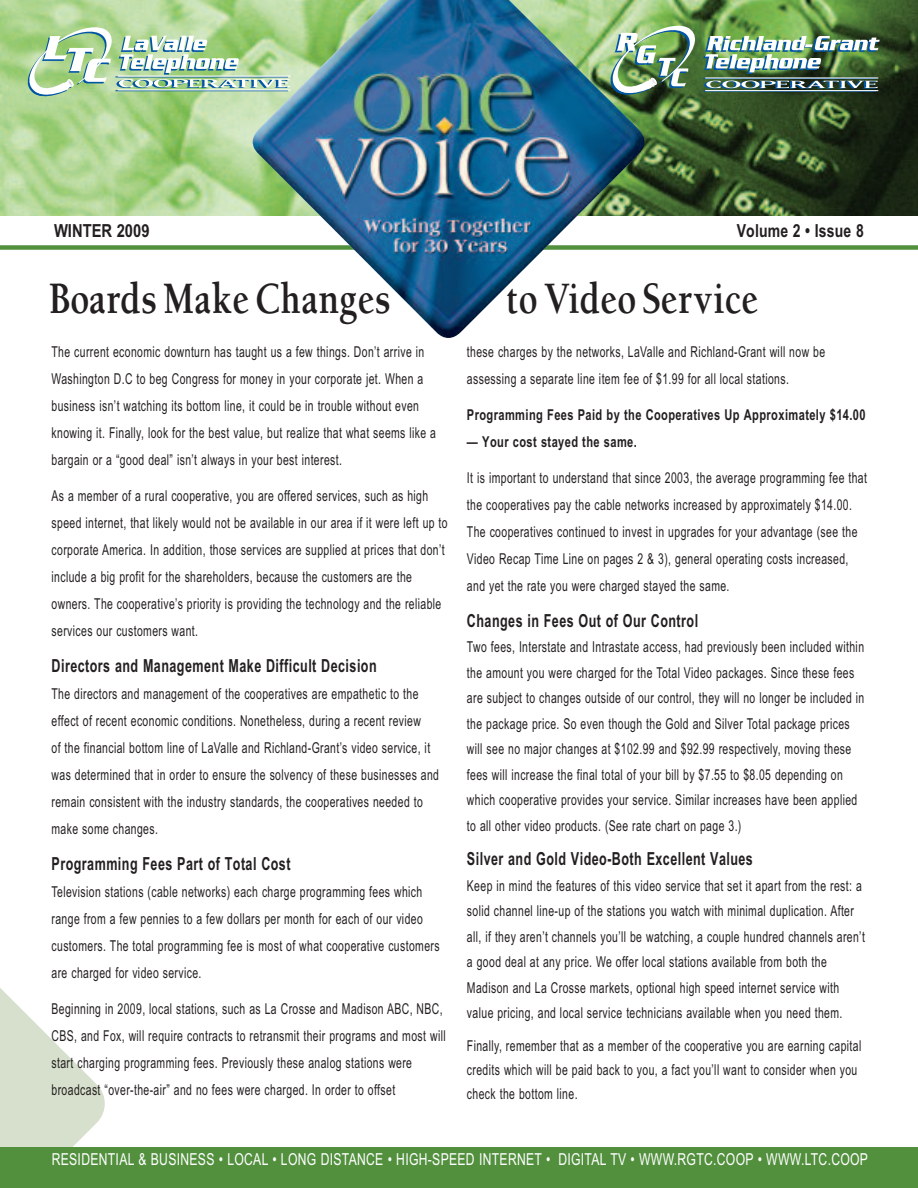
<style>
.page{position:relative;width:918px;height:1188px;background:#fff}
.page>*{position:absolute;margin:0;border:0;box-sizing:border-box;transform-origin:0 0}
.t1{font:700 40.5px "Berkeley Oldstyle";letter-spacing:-.015em;color:#231f20;scale:.8 1}
.t2{font:700 18px "Arial Narrow";letter-spacing:.03em;color:#231f20;scale:.85 1}
.t3{font:700 18px "Arial Narrow";letter-spacing:.01em;color:#231f20;scale:.95 1}
.t4{font:700 18px "Arial Narrow";color:#231f20}
.t5{font:16.5px "Arial Narrow";letter-spacing:.02em;color:#fff;scale:.9 1}
.t6{font:15px/27px "Arial Narrow";letter-spacing:.03em;color:#231f20;scale:.85 1}
.t7{font:700 15px "Arial Narrow";letter-spacing:.03em;color:#231f20;scale:.9 1}
</style>
<div class="page">
<svg style="left:0;top:988px;width:107px;height:160px;fill:#d6e0cc"></svg>
<div style="left:0;top:1148px;width:918px;height:40px;background:#52903e"></div>
<img style="left:0;top:0;width:918px;height:216px">
<svg style="left:28px;top:27px;width:224px;height:69px"></svg>
<div style="left:0;top:245px;width:918px;height:5px;background:#52903e"></div>
<img style="left:252px;top:0;width:393px;height:338px">
<hr style="left:703px;top:78px;width:173px;height:1px;background:#0155a5">
<hr style="left:703px;top:91px;width:173px;height:1px;background:#0155a5">
<img style="left:611px;top:26px;width:85px;height:69px">
<img style="left:703px;top:36px;width:177px;height:38px">
<svg style="left:704px;top:81px;width:174px;height:8px"></svg>
<hr style="left:705px;top:77px;width:173px;height:2px;background:#fff">
<hr style="left:705px;top:90px;width:173px;height:1px;background:#fff">
<p class="t4" style="left:54px;top:221px;width:97px">WINTER 2009</p>
<p class="t3" style="left:737px;top:221px;width:135px">Volume 2 • Issue 8</p>
<h1 class="t1" style="left:49px;top:276px;width:429px">Boards Make Changes</h1>
<h1 class="t1" style="left:506px;top:276px;width:318px">to Video Service</h1>
<p class="t6" style="left:52px;top:338px;width:454px">The current economic downturn has taught us a few things. Don’t arrive in Washington D.C to beg Congress for money in your corporate jet. When a business isn’t watching its bottom line, it could be in trouble without even knowing it. Finally, look for the best value, but realize that what seems like a bargain or a “good deal” isn’t always in your best interest.</p>
<p class="t6" style="left:52px;top:482px;width:468px">As a member of a rural cooperative, you are offered services, such as high speed internet, that likely would not be available in our area if it were left up to corporate America. In addition, those services are supplied at prices that don’t include a big profit for the shareholders, because the customers are the owners. The cooperative’s priority is providing the technology and the reliable services our customers want.</p>
<p class="t2" style="left:52px;top:655px;width:384px">Directors and Management Make Difficult Decision</p>
<p class="t6" style="left:52px;top:680px;width:457px">The directors and management of the cooperatives are empathetic to the effect of recent economic conditions. Nonetheless, during a recent review<br>of the financial bottom line of LaValle and Richland-Grant’s video service, it was determined that in order to ensure the solvency of these businesses and remain consistent with the industry standards, the cooperatives needed to make some changes.</p>
<p class="t2" style="left:52px;top:853px;width:283px">Programming Fees Part of Total Cost</p>
<p class="t6" style="left:52px;top:878px;width:458px">Television stations (cable networks) each charge programming fees which range from a few pennies to a few dollars per month for each of our video customers. The total programming fee is most of what cooperative customers are charged for video service.</p>
<p class="t6" style="left:52px;top:995px;width:465px">Beginning in 2009, local stations, such as La Crosse and Madison ABC, NBC, CBS, and Fox, will require contracts to retransmit their programs and most will start charging programming fees. Previously these analog stations were broadcast “over-the-air” and no fees were charged. In order to offset</p>
<p class="t6" style="left:467px;top:338px;width:423px">these charges by the networks, LaValle and Richland-Grant will now be assessing a separate line item fee of $1.99 for all local stations.</p>
<p class="t7" style="left:467px;top:406px;width:445px">Programming Fees Paid by the Cooperatives Up Approximately $14.00</p>
<p class="t7" style="left:467px;top:433px;width:190px">— Your cost stayed the same.</p>
<p class="t6" style="left:467px;top:464px;width:472px">It is important to understand that since 2003, the average programming fee that the cooperatives pay the cable networks increased by approximately $14.00.<br>The cooperatives continued to invest in upgrades for your advantage (see the Video Recap Time Line on pages 2 &amp; 3), general operating costs increased, and yet the rate you were charged stayed the same.</p>
<p class="t2" style="left:467px;top:610px;width:274px">Changes in Fees Out of Our Control</p>
<p class="t6" style="left:467px;top:634px;width:469px;line-height:25.5px">Two fees, Interstate and Intrastate access, had previously been included within the amount you were charged for the Total Video packages. Since these fees are subject to changes outside of our control, they will no longer be included in the package price. So even though the Gold and Silver Total package prices will see no major changes at $102.99 and $92.99 respectively, moving these fees will increase the final total of your bill by $7.55 to $8.05 depending on which cooperative provides your service. Similar increases have been applied to all other video products. (See rate chart on page 3.)</p>
<p class="t2" style="left:467px;top:848px;width:338px">Silver and Gold Video-Both Excellent Values</p>
<p class="t6" style="left:467px;top:873px;width:470px;line-height:25.5px">Keep in mind the features of this video service that set it apart from the rest: a solid channel line-up of the stations you watch with minimal duplication. After all, if they aren’t channels you’ll be watching, a couple hundred channels aren’t a good deal at any price. We offer local stations available from both the Madison and La Crosse markets, optional high speed internet service with value pricing, and local service technicians available when you need them.</p>
<p class="t6" style="left:467px;top:1034px;width:466px;line-height:24px">Finally, remember that as a member of the cooperative you are earning capital credits which will be paid back to you, a fact you’ll want to consider when you check the bottom line.</p>
<p class="t5" style="left:52px;top:1150px;width:909px">RESIDENTIAL &amp; BUSINESS • LOCAL • LONG DISTANCE • HIGH-SPEED INTERNET • DIGITAL TV • WWW.RGTC.COOP • WWW.LTC.COOP</p>
</div>
